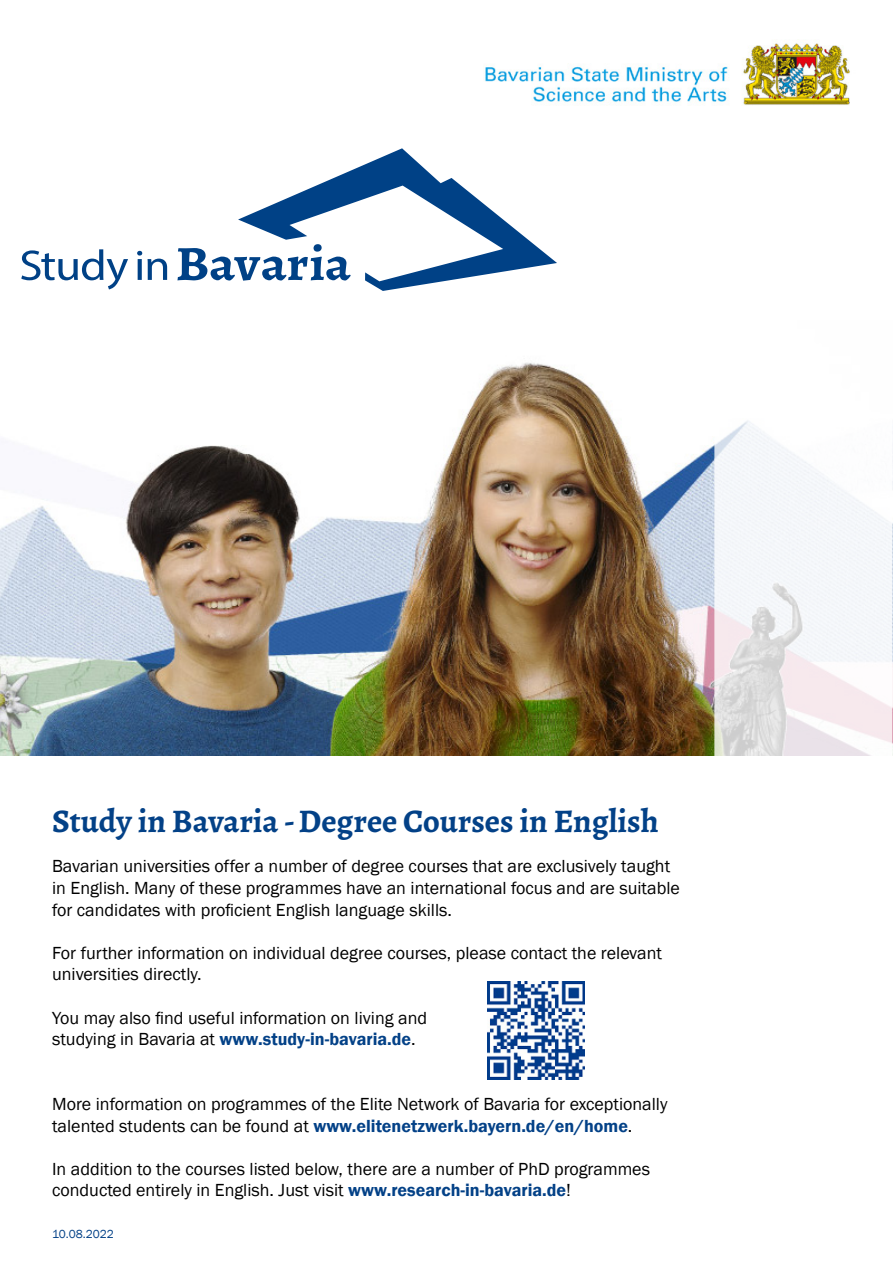
<style>
.page{position:relative;width:893px;height:1263px;background:#fff}
.page>*{position:absolute;margin:0;border:0;box-sizing:border-box;transform-origin:0 0}
.t1{font:700 33px "Alegreya";color:#034187}
.t2{font:18px/21.6px "Franklin Gothic";color:#000}
.t3{font:12px "Franklin Gothic";color:#034187}
.s1{font-weight:600;color:#034187}
</style>
<div class="page">
<img style="left:0;top:362px;width:893px;height:394px">
<svg style="left:714px;top:362px;width:178px;height:394px;fill:#f6f7fa"></svg>
<img style="left:485px;top:43px;width:365px;height:62px">
<svg style="left:238px;top:148px;width:319px;height:143px"></svg>
<svg style="left:21px;top:249px;width:107px;height:40px"></svg>
<svg style="left:137px;top:251px;width:5px;height:29px"></svg>
<svg style="left:148px;top:259px;width:19px;height:21px"></svg>
<svg style="left:177px;top:244px;width:174px;height:37px"></svg>
<img style="left:488px;top:981px;width:97px;height:98px">
<h1 class="t1" style="left:52px;top:800px;width:608px">Study in Bavaria - Degree Courses in English</h1>
<p class="t2" style="left:52px;top:856px;width:629px">Bavarian universities offer a number of degree courses that are exclusively taught in English. Many of these programmes have an international focus and are suitable for candidates with proficient English language skills.</p>
<p class="t2" style="left:52px;top:942px;width:611px">For further information on individual degree courses, please contact the relevant universities directly.</p>
<p class="t2" style="left:52px;top:1007px;width:377px">You may also find useful information on living and studying in Bavaria at <span class="s1">www.study-in-bavaria.de</span>.</p>
<p class="t2" style="left:52px;top:1093px;width:617px">More information on programmes of the Elite Network of Bavaria for exceptionally talented students can be found at <span class="s1">www.elitenetzwerk.bayern.de/en/home</span>.</p>
<p class="t2" style="left:52px;top:1158px;width:599px">In addition to the courses listed below, there are a number of PhD programmes conducted entirely in English. Just visit <span class="s1">www.research-in-bavaria.de</span>!</p>
<p class="t3" style="left:52px;top:1226px;width:63px">10.08.2022</p>
</div>
